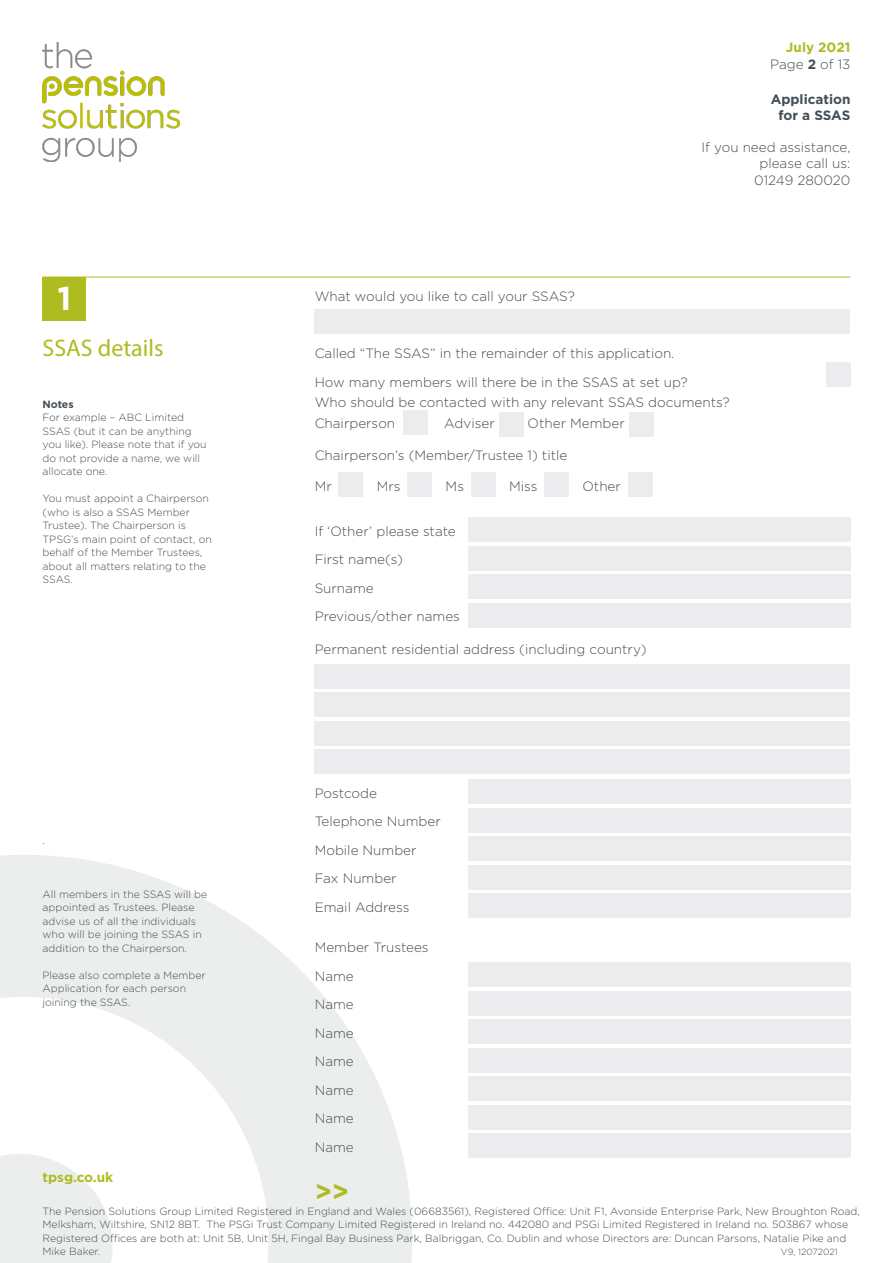
<style>
.page{position:relative;width:893px;height:1263px;background:#fff}
.page>*{position:absolute;margin:0;border:0;box-sizing:border-box;transform-origin:0 0}
.t1{font:700 33px "Gotham";color:#fff}
.t2{font:700 27px "Gotham";color:#aebc21}
.PSG_Subhead{font:24px "Myriad Pro";color:#aebc21}
.PSG_Bodycopy_1{font:300 13.5px/16.2px "Gotham";color:#444e55;text-align:right}
.t3{font:700 13.5px/16.2px "Gotham";color:#aebc21;text-align:right}
.t4{font:700 13.5px/16.2px "Gotham";color:#444e55;text-align:center}
.PSG_shaded_form{font:300 13.5px "Gotham";letter-spacing:-.005em;color:#444e55}
.PSG_Small_type{font:300 10.5px/13.5px "Gotham";color:#444e55}
.PSG_Small_type-2{font:700 10.5px "Gotham";color:#444e55}
.t5{font:300 9px "Gotham";color:#444e55}
.s1{font-weight:300;color:#444e55}
.s2{color:#444e55}
</style>
<div class="page">
<svg style="left:0;top:855px;width:412px;height:408px;fill:#eceeee"></svg>
<img style="left:43px;top:43px;width:136px;height:118px">
<div style="left:315px;top:309px;width:535px;height:24px;background:#ececee"></div>
<div style="left:826px;top:363px;width:24px;height:24px;background:#ececee"></div>
<div style="left:403px;top:410px;width:25px;height:25px;background:#ececee"></div>
<div style="left:499px;top:412px;width:25px;height:25px;background:#ececee"></div>
<div style="left:339px;top:472px;width:24px;height:25px;background:#ececee"></div>
<div style="left:407px;top:472px;width:25px;height:25px;background:#ececee"></div>
<div style="left:471px;top:472px;width:25px;height:25px;background:#ececee"></div>
<div style="left:544px;top:472px;width:25px;height:25px;background:#ececee"></div>
<div style="left:628px;top:472px;width:24px;height:25px;background:#ececee"></div>
<div style="left:468px;top:518px;width:382px;height:24px;background:#ececee"></div>
<div style="left:468px;top:546px;width:382px;height:24px;background:#ececee"></div>
<div style="left:468px;top:575px;width:382px;height:24px;background:#ececee"></div>
<div style="left:468px;top:603px;width:382px;height:24px;background:#ececee"></div>
<div style="left:315px;top:664px;width:535px;height:24px;background:#ececee"></div>
<div style="left:315px;top:693px;width:535px;height:24px;background:#ececee"></div>
<div style="left:315px;top:721px;width:535px;height:24px;background:#ececee"></div>
<div style="left:315px;top:750px;width:535px;height:24px;background:#ececee"></div>
<div style="left:468px;top:779px;width:382px;height:24px;background:#ececee"></div>
<div style="left:468px;top:808px;width:382px;height:24px;background:#ececee"></div>
<div style="left:468px;top:836px;width:382px;height:24px;background:#ececee"></div>
<div style="left:468px;top:865px;width:382px;height:24px;background:#ececee"></div>
<div style="left:468px;top:893px;width:382px;height:24px;background:#ececee"></div>
<div style="left:468px;top:963px;width:382px;height:24px;background:#ececee"></div>
<div style="left:468px;top:991px;width:382px;height:24px;background:#ececee"></div>
<div style="left:468px;top:1020px;width:382px;height:24px;background:#ececee"></div>
<div style="left:468px;top:1048px;width:382px;height:24px;background:#ececee"></div>
<div style="left:468px;top:1077px;width:382px;height:24px;background:#ececee"></div>
<div style="left:468px;top:1105px;width:382px;height:24px;background:#ececee"></div>
<div style="left:468px;top:1134px;width:382px;height:24px;background:#ececee"></div>
<div style="left:629px;top:412px;width:25px;height:25px;background:#ececee"></div>
<div style="left:43px;top:277px;width:43px;height:44px;background:#aebc21"></div>
<hr style="left:43px;top:277px;width:807px;height:1px;background:#aebc21">
<p class="t3" style="left:770px;top:39px;width:82px">July 2021<br><span class="s1">Page</span> <span class="s2">2</span> <span class="s1">of 13</span></p>
<p class="t1" style="left:58px;top:280px;width:15px">1</p>
<p class="PSG_Subhead" style="left:43px;top:333px;width:123px">SSAS details</p>
<p class="PSG_Small_type-2" style="left:43px;top:398px;width:33px">Notes</p>
<p class="PSG_Small_type" style="left:43px;top:410px;width:166px">For example – ABC Limited<br>SSAS (but it can be anything you like). Please note that if you do not provide a name, we will allocate one.</p>
<p class="PSG_Small_type" style="left:43px;top:491px;width:171px">You must appoint a Chairperson (who is also a SSAS Member<br>Trustee). The Chairperson is<br>TPSG’s main point of contact, on behalf of the Member Trustees, about all matters relating to the<br>SSAS.</p>
<p class="PSG_Small_type" style="left:43px;top:833px;width:4px">.</p>
<p class="PSG_Small_type" style="left:43px;top:887px;width:166px">All members in the SSAS will be appointed as Trustees. Please advise us of all the individuals who will be joining the SSAS in addition to the Chairperson.</p>
<p class="PSG_Small_type" style="left:43px;top:968px;width:165px">Please also complete a Member<br>Application for each person joining the SSAS.</p>
<p class="t3" style="left:43px;top:1169px;width:72px">tpsg.co.uk</p>
<p class="PSG_Bodycopy_1" style="left:315px;top:287px;width:262px">What would you like to call your SSAS?</p>
<p class="t4" style="left:771px;top:90px;width:81px">Application for a SSAS</p>
<p class="PSG_Bodycopy_1" style="left:702px;top:139px;width:150px">If you need assistance, please call us:<br>01249 280020</p>
<p class="PSG_Bodycopy_1" style="left:315px;top:345px;width:361px">Called “The SSAS” in the remainder of this application.</p>
<p class="PSG_Bodycopy_1" style="left:315px;top:373px;width:375px">How many members will there be in the SSAS at set up?</p>
<p class="PSG_Bodycopy_1" style="left:315px;top:394px;width:416px">Who should be contacted with any relevant SSAS documents?</p>
<p class="PSG_Bodycopy_1" style="left:315px;top:415px;width:82px">Chairperson</p>
<p class="PSG_Bodycopy_1" style="left:444px;top:415px;width:52px">Adviser</p>
<p class="PSG_Bodycopy_1" style="left:528px;top:415px;width:99px">Other Member</p>
<p class="PSG_Bodycopy_1" style="left:315px;top:447px;width:254px">Chairperson’s (Member/Trustee 1) title</p>
<p class="PSG_Bodycopy_1" style="left:315px;top:478px;width:19px">Mr</p>
<p class="PSG_Bodycopy_1" style="left:377px;top:478px;width:25px">Mrs</p>
<p class="PSG_Bodycopy_1" style="left:446px;top:478px;width:20px">Ms</p>
<p class="PSG_Bodycopy_1" style="left:509px;top:478px;width:30px">Miss</p>
<p class="PSG_Bodycopy_1" style="left:582px;top:478px;width:40px">Other</p>
<p class="PSG_Bodycopy_1" style="left:315px;top:523px;width:143px">If ‘Other’ please state</p>
<p class="PSG_Bodycopy_1" style="left:315px;top:551px;width:90px">First name(s)</p>
<p class="PSG_Bodycopy_1" style="left:315px;top:580px;width:61px">Surname</p>
<p class="PSG_Bodycopy_1" style="left:315px;top:608px;width:147px">Previous/other names</p>
<p class="PSG_Bodycopy_1" style="left:315px;top:640px;width:334px">Permanent residential address (including country)</p>
<p class="PSG_shaded_form" style="left:315px;top:784px;width:64px">Postcode</p>
<p class="PSG_Bodycopy_1" style="left:315px;top:813px;width:128px">Telephone Number</p>
<p class="PSG_Bodycopy_1" style="left:315px;top:841px;width:103px">Mobile Number</p>
<p class="PSG_Bodycopy_1" style="left:315px;top:870px;width:83px">Fax Number</p>
<p class="PSG_Bodycopy_1" style="left:315px;top:898px;width:96px">Email Address</p>
<p class="PSG_Bodycopy_1" style="left:315px;top:939px;width:116px">Member Trustees</p>
<p class="PSG_Bodycopy_1" style="left:315px;top:968px;width:41px">Name</p>
<p class="PSG_Bodycopy_1" style="left:315px;top:996px;width:41px">Name</p>
<p class="PSG_Bodycopy_1" style="left:315px;top:1025px;width:41px">Name</p>
<p class="PSG_Bodycopy_1" style="left:315px;top:1053px;width:41px">Name</p>
<p class="PSG_Bodycopy_1" style="left:315px;top:1082px;width:41px">Name</p>
<p class="PSG_Bodycopy_1" style="left:315px;top:1110px;width:41px">Name</p>
<p class="PSG_Bodycopy_1" style="left:315px;top:1139px;width:41px">Name</p>
<p class="t2" style="left:315px;top:1175px;width:36px">&gt;&gt;</p>
<p class="PSG_Small_type" style="left:43px;top:1204px;width:819px">The Pension Solutions Group Limited Registered in England and Wales (06683561), Registered Office: Unit F1, Avonside Enterprise Park, New Broughton Road, Melksham, Wiltshire, SN12 8BT. The PSGi Trust Company Limited Registered in Ireland no. 442080 and PSGi Limited Registered in Ireland no. 503867 whose Registered Offices are both at: Unit 5B, Unit 5H, Fingal Bay Business Park, Balbriggan, Co. Dublin and whose Directors are: Duncan Parsons, Natalie Pike and Mike Baker.</p>
<p class="t5" style="left:781px;top:1246px;width:58px">V9, 12072021</p>
</div>
